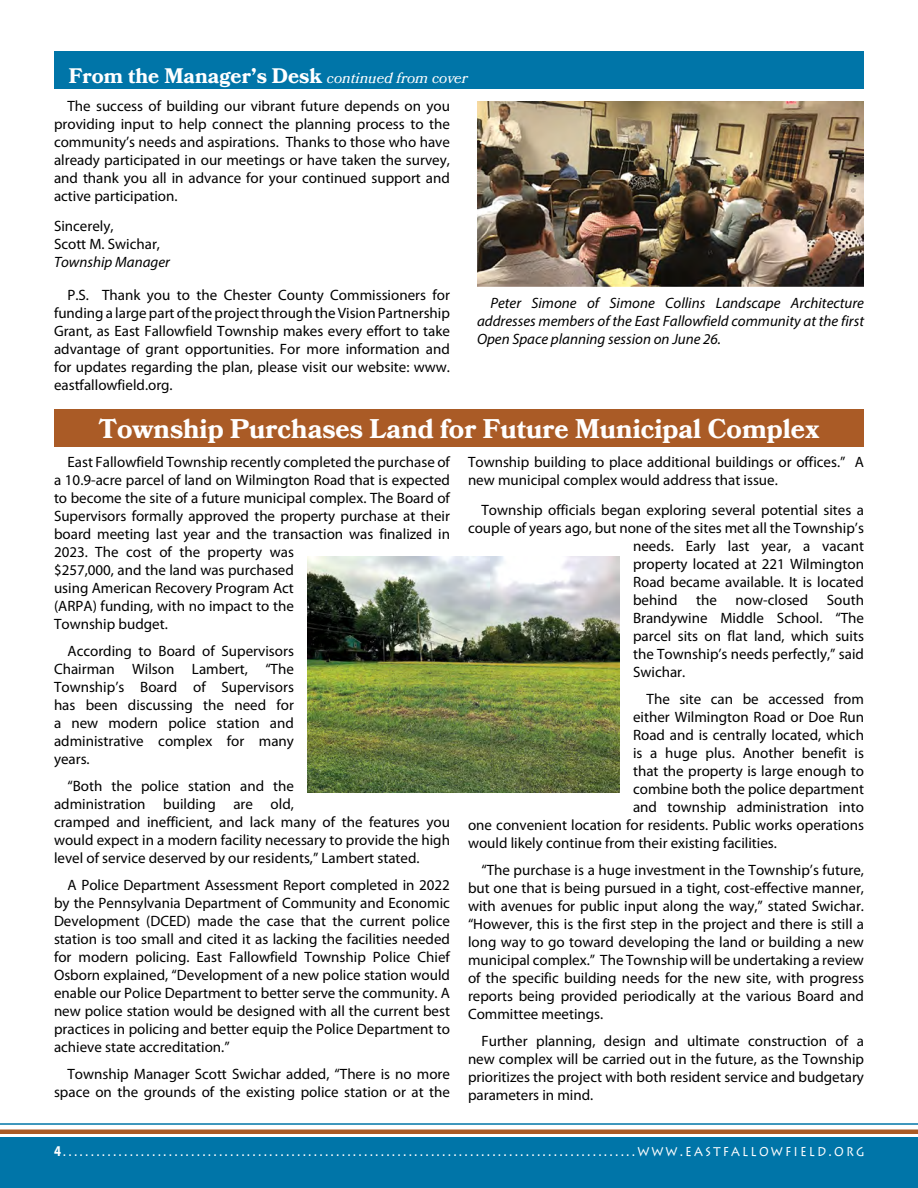
<style>
.page{position:relative;width:918px;height:1188px;background:#fff}
.page>*{position:absolute;margin:0;border:0;box-sizing:border-box;transform-origin:0 0}
.t1{font:700 27px "Bookmania";color:#fff}
.t2{font:700 21px "Bookmania";color:#fff}
.t3{font:15px/18px "Myriad Pro";color:#000;text-align:justify}
.t4{font:italic 15px/18px "Myriad Pro";color:#000;text-align:justify}
.t5{font:15px "Lithos Pro";letter-spacing:.175em;color:#fff;scale:.84 1}
.s1{font-weight:400;font-style:italic;font-size:15px}
.s2{font-family:"Myriad Pro";font-weight:700}
</style>
<div class="page">
<div style="left:0;top:1138px;width:918px;height:50px;background:#0075a8"></div>
<hr style="left:0;top:1123px;width:918px;height:2px;background:#0075a8">
<hr style="left:0;top:1130px;width:918px;height:4px;background:#aa5b26">
<div style="left:54px;top:51px;width:810px;height:38px;background:#0075a8"></div>
<img style="left:477px;top:101px;width:387px;height:186px">
<div style="left:54px;top:409px;width:810px;height:38px;background:#aa5b26"></div>
<img style="left:307px;top:557px;width:313px;height:236px">
<h2 class="t2" style="left:69px;top:64px;width:401px">From the Manager’s Desk <span class="s1">continued from cover</span></h2>
<p class="t3" style="left:54px;top:97px;width:398px;text-indent:14px">The success of building our vibrant future depends on you providing input to help connect the planning process to the community’s needs and aspirations. Thanks to those who have already participated in our meetings or have taken the survey, and thank you all in advance for your continued support and active participation.</p>
<p class="t3" style="left:54px;top:217px;width:108px">Sincerely,<br>Scott M. Swichar,</p>
<p class="t4" style="left:54px;top:253px;width:117px">Township Manager</p>
<p class="t3" style="left:54px;top:286px;width:398px;text-indent:14px">P.S. Thank you to the Chester County Commissioners for funding a large part of the project through the Vision Partnership Grant, as East Fallowfield Township makes every effort to take advantage of grant opportunities. For more information and for updates regarding the plan, please visit our website: www. eastfallowfield.org.</p>
<p class="t4" style="left:477px;top:294px;width:389px;text-indent:14px">Peter Simone of Simone Collins Landscape Architecture addresses members of the East Fallowfield community at the first Open Space planning session on June 26.</p>
<h1 class="t1" style="left:98px;top:413px;width:723px">Township Purchases Land for Future Municipal Complex</h1>
<p class="t3" style="left:54px;top:453px;width:398px;text-align:left;text-indent:14px">East Fallowfield Township recently completed the purchase of a 10.9-acre parcel of land on Wilmington Road that is expected to become the site of a future municipal complex. The Board of Supervisors formally approved the property purchase at their board meeting last year and the transaction was finalized in 2023. The cost of the property was<br>$257,000, and the land was purchased<br>using American Recovery Program Act<br>(ARPA) funding, with no impact to the<br>Township budget.</p>
<p class="t3" style="left:54px;top:642px;width:241px;text-indent:14px">According to Board of Supervisors Chairman Wilson Lambert, “The Township’s Board of Supervisors has been discussing the need for a new modern police station and administrative complex for many years.</p>
<p class="t3" style="left:54px;top:777px;width:398px;text-align:left;text-indent:14px">“Both the police station and the<br>administration building are old,<br>cramped and inefficient, and lack many of the features you would expect in a modern facility necessary to provide the high level of service deserved by our residents,” Lambert stated.</p>
<p class="t3" style="left:54px;top:876px;width:398px;text-indent:14px">A Police Department Assessment Report completed in 2022 by the Pennsylvania Department of Community and Economic Development (DCED) made the case that the current police station is too small and cited it as lacking the facilities needed for modern policing. East Fallowfield Township Police Chief Osborn explained, “Development of a new police station would enable our Police Department to better serve the community. A new police station would be designed with all the current best practices in policing and better equip the Police Department to achieve state accreditation.”</p>
<p class="t3" style="left:54px;top:1065px;width:398px;text-align:right">Township Manager Scott Swichar added, “There is no more space on the grounds of the existing police station or at the</p>
<p class="t3" style="left:468px;top:453px;width:397px">Township building to place additional buildings or offices.” A new municipal complex would address that issue.</p>
<p class="t3" style="left:482px;top:501px;width:384px">Township officials began exploring several potential sites a</p>
<p class="t3" style="left:468px;top:519px;width:398px">couple of years ago, but none of the sites met all the Township’s</p>
<p class="t3" style="left:633px;top:537px;width:232px">needs. Early last year, a vacant</p>
<p class="t3" style="left:633px;top:555px;width:232px">property located at 221 Wilmington</p>
<p class="t3" style="left:633px;top:573px;width:232px">Road became available. It is located</p>
<p class="t3" style="left:633px;top:591px;width:232px">behind the now-closed South</p>
<p class="t3" style="left:633px;top:609px;width:232px">Brandywine Middle School. “The</p>
<p class="t3" style="left:633px;top:627px;width:232px">parcel sits on flat land, which suits</p>
<p class="t3" style="left:633px;top:645px;width:232px">the Township’s needs perfectly,” said</p>
<p class="t3" style="left:633px;top:663px;width:54px">Swichar.</p>
<p class="t3" style="left:647px;top:690px;width:219px">The site can be accessed from</p>
<p class="t3" style="left:633px;top:708px;width:232px">either Wilmington Road or Doe Run</p>
<p class="t3" style="left:633px;top:726px;width:232px">Road and is centrally located, which</p>
<p class="t3" style="left:633px;top:744px;width:232px">is a huge plus. Another benefit is</p>
<p class="t3" style="left:633px;top:762px;width:232px">that the property is large enough to</p>
<p class="t3" style="left:633px;top:780px;width:232px">combine both the police department</p>
<p class="t3" style="left:633px;top:798px;width:232px">and township administration into</p>
<p class="t3" style="left:468px;top:816px;width:397px">one convenient location for residents. Public works operations</p>
<p class="t3" style="left:468px;top:834px;width:310px">would likely continue from their existing facilities.</p>
<p class="t3" style="left:468px;top:861px;width:398px;text-indent:14px">“The purchase is a huge investment in the Township’s future, but one that is being pursued in a tight, cost-effective manner, with avenues for public input along the way,” stated Swichar. “However, this is the first step in the project and there is still a long way to go toward developing the land or building a new municipal complex.” The Township will be undertaking a review of the specific building needs for the new site, with progress reports being provided periodically at the various Board and Committee meetings.</p>
<p class="t3" style="left:468px;top:1032px;width:398px;text-indent:14px">Further planning, design and ultimate construction of a new complex will be carried out in the future, as the Township prioritizes the project with both resident service and budgetary parameters in mind.</p>
<p class="t5" style="left:54px;top:1142px;width:966px"><span class="s2">4</span>.......................................................................................................WWW.EASTFALLOWFIELD.ORG</p>
</div>
